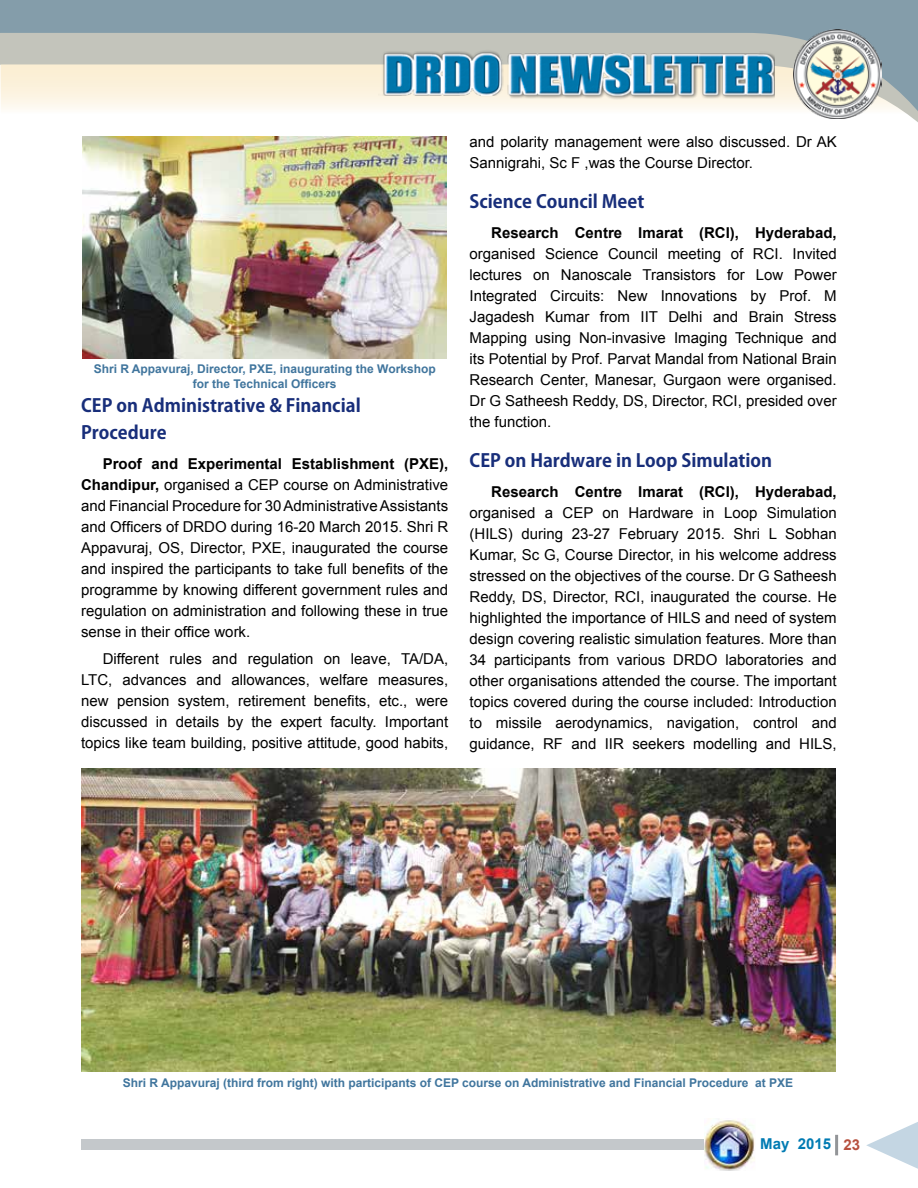
<style>
.page{position:relative;width:918px;height:1188px;background:#fff}
.page>*{position:absolute;margin:0;border:0;box-sizing:border-box;transform-origin:0 0}
.t1{font:700 18px/27px "Koz Go Pro";color:#182e7a}
.t2{font:15px/21px "Arial";color:#000;text-align:justify}
.t3{font:700 15px "Arial";color:#000}
.t4{font:700 15px "Arial";color:#007bb3}
.t5{font:700 12px/14.2px "Arial";color:#40759d;text-align:center}
.s1{font-weight:700}
.s2{color:#b7513f}
</style>
<div class="page">
<hr style="left:835px;top:1135px;width:3px;height:20px;background:#939598">
<div style="left:81px;top:1139px;width:675px;height:11px;background:#c4c8cb"></div>
<svg style="left:866px;top:1122px;width:52px;height:47px"></svg>
<svg style="left:1px;top:0;width:917px;height:141px"></svg>
<svg style="left:0;top:0;width:1px;height:95px"></svg>
<img style="left:379px;top:50px;width:396px;height:49px">
<img style="left:793px;top:29px;width:89px;height:89px">
<img style="left:704px;top:1120px;width:52px;height:51px">
<img style="left:83px;top:136px;width:364px;height:223px">
<img style="left:81px;top:769px;width:754px;height:302px">
<p class="t5" style="left:94px;top:362px;width:344px">Shri R Appavuraj, Director, PXE, inaugurating the Workshop for the Technical Officers</p>
<p class="t1" style="left:81px;top:393px;width:281px">CEP on Administrative &amp; Financial<br>Procedure</p>
<p class="t2" style="left:81px;top:453px;width:369px;text-indent:22px"><span class="s1">Proof and Experimental Establishment (PXE), Chandipur,</span> organised a CEP course on Administrative and Financial Procedure for 30 Administrative Assistants and Officers of DRDO during 16-20 March 2015. Shri R Appavuraj, OS, Director, PXE, inaugurated the course and inspired the participants to take full benefits of the programme by knowing different government rules and regulation on administration and following these in true sense in their office work.</p>
<p class="t2" style="left:81px;top:649px;width:369px;text-indent:22px">Different rules and regulation on leave, TA/DA, LTC, advances and allowances, welfare measures, new pension system, retirement benefits, etc., were discussed in details by the expert faculty. Important topics like team building, positive attitude, good habits,</p>
<p class="t2" style="left:470px;top:131px;width:369px">and polarity management were also discussed. Dr AK<br>Sannigrahi, Sc F ,was the Course Director.</p>
<p class="t1" style="left:470px;top:189px;width:176px">Science Council Meet</p>
<p class="t3" style="left:491px;top:223px;width:347px">Research Centre Imarat (RCI), Hyderabad,</p>
<p class="t2" style="left:470px;top:243px;width:369px">organised Science Council meeting of RCI. Invited lectures on Nanoscale Transistors for Low Power Integrated Circuits: New Innovations by Prof. M Jagadesh Kumar from IIT Delhi and Brain Stress Mapping using Non-invasive Imaging Technique and its Potential by Prof. Parvat Mandal from National Brain Research Center, Manesar, Gurgaon were organised.<br>Dr G Satheesh Reddy, DS, Director, RCI, presided over the function.</p>
<p class="t1" style="left:470px;top:448px;width:304px">CEP on Hardware in Loop Simulation</p>
<p class="t3" style="left:491px;top:481px;width:347px">Research Centre Imarat (RCI), Hyderabad,</p>
<p class="t2" style="left:470px;top:502px;width:369px">organised a CEP on Hardware in Loop Simulation (HILS) during 23-27 February 2015. Shri L Sobhan Kumar, Sc G, Course Director, in his welcome address stressed on the objectives of the course. Dr G Satheesh Reddy, DS, Director, RCI, inaugurated the course. He highlighted the importance of HILS and need of system design covering realistic simulation features. More than 34 participants from various DRDO laboratories and other organisations attended the course. The important topics covered during the course included: Introduction to missile aerodynamics, navigation, control and guidance, RF and IIR seekers modelling and HILS,</p>
<p class="t5" style="left:123px;top:1077px;width:672px">Shri R Appavuraj (third from right) with participants of CEP course on Administrative and Financial Procedure at PXE</p>
<p class="t4" style="left:760px;top:1134px;width:102px">May 2015 <span class="s2">23</span></p>
</div>
